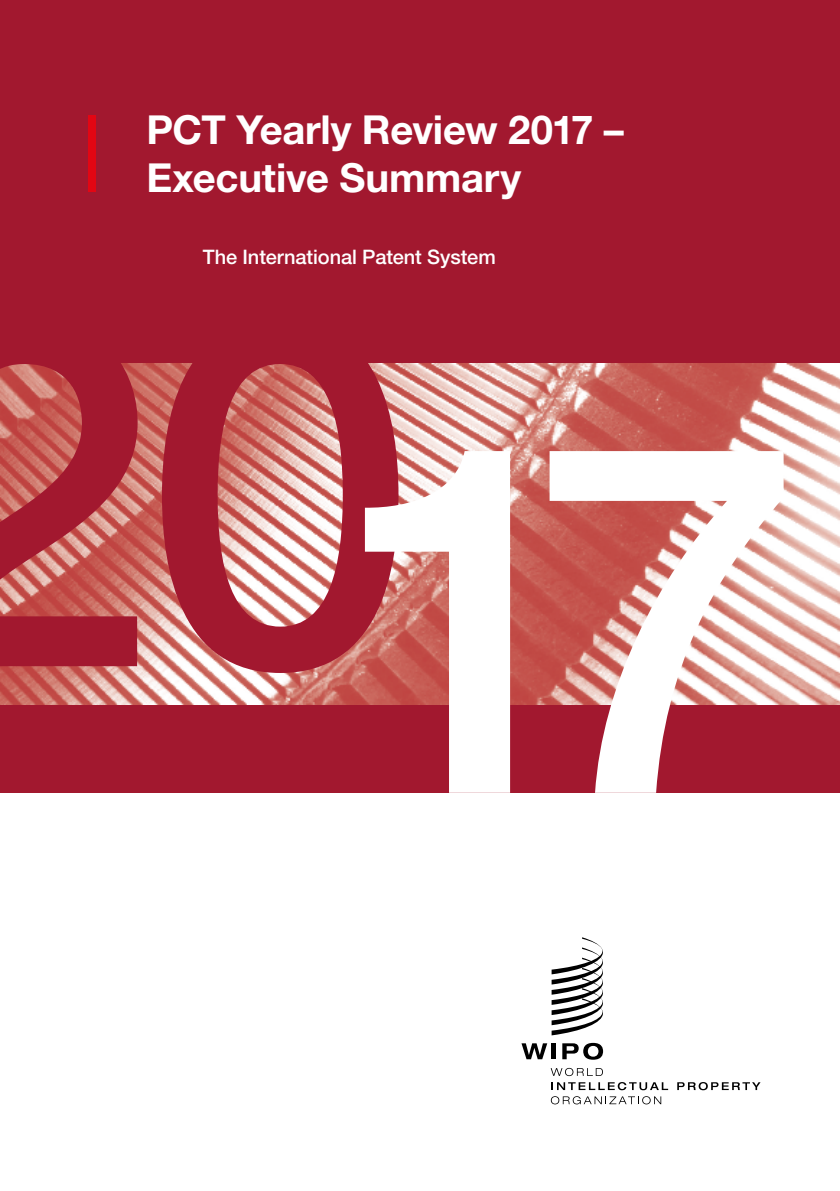
<style>
.page{position:relative;width:840px;height:1191px;background:#fff}
.page>*{position:absolute;margin:0;border:0;box-sizing:border-box;transform-origin:0 0}
.t1{font:500 488px "Helvetica Neue LT Std";color:#a2182f}
.t2{font:700 40px/48px "Helvetica Neue LT Std";letter-spacing:-.005em;color:#fff}
.t3{font:500 20px "Helvetica Neue LT Std";letter-spacing:-.005em;color:#fff}
.s1{color:#fff}
</style>
<div class="page">
<div style="left:0;top:0;width:839px;height:792px;background:#a2182f"></div>
<div style="left:88px;top:115px;width:7px;height:77px;background:#e30613"></div>
<svg style="left:521px;top:1043px;width:26px;height:16px"></svg>
<hr style="left:551px;top:1043px;width:4px;height:16px;background:#000">
<svg style="left:562px;top:1042px;width:40px;height:17px"></svg>
<svg style="left:550px;top:1068px;width:52px;height:8px"></svg>
<svg style="left:551px;top:1082px;width:116px;height:8px"></svg>
<svg style="left:677px;top:1082px;width:83px;height:8px"></svg>
<svg style="left:550px;top:1096px;width:111px;height:8px"></svg>
<svg style="left:551px;top:937px;width:51px;height:98px"></svg>
<img style="left:0;top:364px;width:839px;height:340px">
<p class="t2" style="left:146px;top:105px;width:478px">PCT Yearly Review 2017 –<br>Executive Summary</p>
<p class="t3" style="left:203px;top:245px;width:294px">The International Patent System</p>
<h1 class="t1" style="left:-115px;top:201px;width:920px">20<span class="s1">17</span></h1>
</div>
